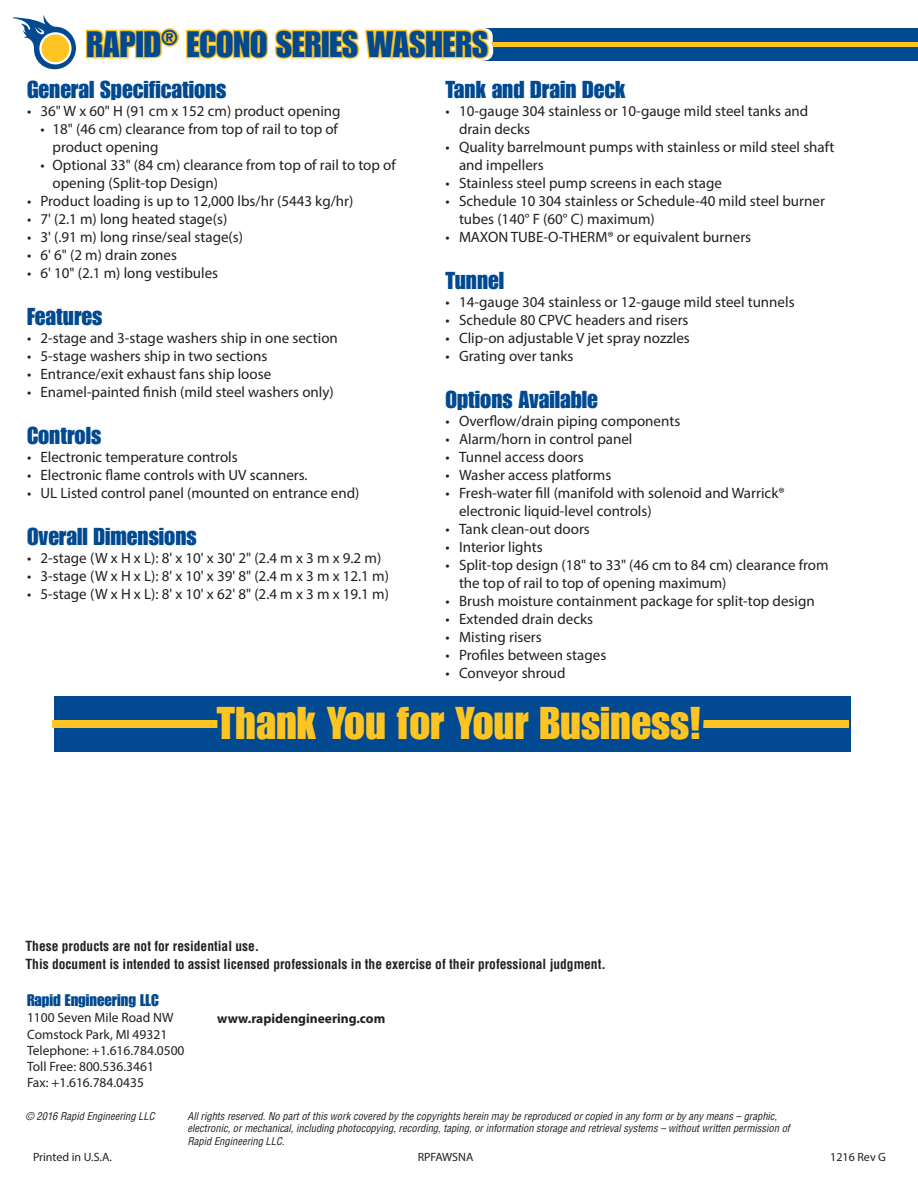
<style>
.page{position:relative;width:918px;height:1188px;background:#fff}
.page>*{position:absolute;margin:0;border:0;box-sizing:border-box;transform-origin:0 0}
.t1{font:45px "Impact LT Std";color:#fec422}
.t2{font:36px "Impact LT Std";color:#014990}
.t3{font:24px "Impact LT Std";color:#014990}
.t4{font:16.5px "Impact LT Std";color:#014990}
.t5{font:15px/18px "Myriad Pro";color:#231f20}
.t6{font:700 condensed 13.65px/18px "Helvetica LT Std";color:#231f20}
.t7{font:13.5px/16.2px "Myriad Pro";color:#231f20}
.t8{font:700 13.5px "Myriad Pro";color:#231f20}
.t9{font:12px "Myriad Pro";color:#231f20}
.t10{font:italic condensed 10.5px/12.6px "Helvetica LT Std";color:#231f20}
</style>
<div class="page">
<div style="left:483px;top:28px;width:435px;height:33px;background:#014990"></div>
<hr style="left:485px;top:42px;width:433px;height:4px;background:#fec422">
<svg style="left:13px;top:15px;width:63px;height:54px"></svg>
<svg style="left:85px;top:28px;width:411px;height:33px"></svg>
<div style="left:54px;top:696px;width:796px;height:56px;background:#014990"></div>
<div style="left:52px;top:720px;width:797px;height:8px;background:#fec422"></div>
<div style="left:217px;top:720px;width:487px;height:8px;background:#014990"></div>
<h2 class="t2" style="left:87px;top:23px;width:403px">RAPID<sup>®</sup> ECONO SERIES WASHERS</h2>
<h3 class="t3" style="left:27px;top:76px;width:201px">General Specifications</h3>
<p class="t5" style="left:27px;top:102px;width:315px">• 36" W x 60" H (91 cm x 152 cm) product opening</p>
<p class="t5" style="left:52px;top:120px;width:287px;text-indent:-12px">• 18" (46 cm) clearance from top of rail to top of product opening</p>
<p class="t5" style="left:52px;top:156px;width:345px;text-indent:-12px">• Optional 33" (84 cm) clearance from top of rail to top of opening (Split-top Design)</p>
<p class="t5" style="left:27px;top:192px;width:328px">• Product loading is up to 12,000 lbs/hr (5443 kg/hr)</p>
<p class="t5" style="left:27px;top:210px;width:202px">• 7' (2.1 m) long heated stage(s)</p>
<p class="t5" style="left:27px;top:228px;width:218px">• 3' (.91 m) long rinse/seal stage(s)</p>
<p class="t5" style="left:27px;top:246px;width:152px">• 6' 6" (2 m) drain zones</p>
<p class="t5" style="left:27px;top:264px;width:193px">• 6' 10" (2.1 m) long vestibules</p>
<h3 class="t3" style="left:27px;top:303px;width:77px">Features</h3>
<p class="t5" style="left:27px;top:329px;width:312px">• 2-stage and 3-stage washers ship in one section</p>
<p class="t5" style="left:27px;top:347px;width:242px">• 5-stage washers ship in two sections</p>
<p class="t5" style="left:27px;top:365px;width:246px">• Entrance/exit exhaust fans ship loose</p>
<p class="t5" style="left:27px;top:383px;width:308px">• Enamel-painted finish (mild steel washers only)</p>
<h3 class="t3" style="left:27px;top:421px;width:76px">Controls</h3>
<p class="t5" style="left:27px;top:448px;width:212px">• Electronic temperature controls</p>
<p class="t5" style="left:27px;top:466px;width:282px">• Electronic flame controls with UV scanners.</p>
<p class="t5" style="left:27px;top:484px;width:334px">• UL Listed control panel (mounted on entrance end)</p>
<h3 class="t3" style="left:27px;top:522px;width:171px">Overall Dimensions</h3>
<p class="t5" style="left:27px;top:548px;width:356px">• 2-stage (W x H x L): 8' x 10' x 30' 2" (2.4 m x 3 m x 9.2 m)</p>
<p class="t5" style="left:27px;top:566px;width:363px">• 3-stage (W x H x L): 8' x 10' x 39' 8" (2.4 m x 3 m x 12.1 m)</p>
<p class="t5" style="left:27px;top:584px;width:363px">• 5-stage (W x H x L): 8' x 10' x 62' 8" (2.4 m x 3 m x 19.1 m)</p>
<h3 class="t3" style="left:446px;top:76px;width:181px">Tank and Drain Deck</h3>
<p class="t5" style="left:459px;top:102px;width:351px;text-indent:-14px">• 10-gauge 304 stainless or 10-gauge mild steel tanks and drain decks</p>
<p class="t5" style="left:459px;top:138px;width:377px;text-indent:-14px">• Quality barrelmount pumps with stainless or mild steel shaft and impellers</p>
<p class="t5" style="left:446px;top:174px;width:278px">• Stainless steel pump screens in each stage</p>
<p class="t5" style="left:459px;top:192px;width:367px;text-indent:-14px">• Schedule 10 304 stainless or Schedule-40 mild steel burner tubes (140° F (60° C) maximum)</p>
<p class="t5" style="left:446px;top:228px;width:307px">• MAXON TUBE-O-THERM® or equivalent burners</p>
<h3 class="t3" style="left:446px;top:267px;width:60px">Tunnel</h3>
<p class="t5" style="left:446px;top:293px;width:351px">• 14-gauge 304 stainless or 12-gauge mild steel tunnels</p>
<p class="t5" style="left:446px;top:311px;width:245px">• Schedule 80 CPVC headers and risers</p>
<p class="t5" style="left:446px;top:329px;width:246px">• Clip-on adjustable V jet spray nozzles</p>
<p class="t5" style="left:446px;top:347px;width:129px">• Grating over tanks</p>
<h3 class="t3" style="left:446px;top:385px;width:154px">Options Available</h3>
<p class="t5" style="left:446px;top:412px;width:236px">• Overflow/drain piping components</p>
<p class="t5" style="left:446px;top:430px;width:189px">• Alarm/horn in control panel</p>
<p class="t5" style="left:446px;top:448px;width:140px">• Tunnel access doors</p>
<p class="t5" style="left:446px;top:466px;width:167px">• Washer access platforms</p>
<p class="t5" style="left:459px;top:484px;width:327px;text-indent:-14px">• Fresh-water fill (manifold with solenoid and Warrick® electronic liquid-level controls)</p>
<p class="t5" style="left:446px;top:520px;width:146px">• Tank clean-out doors</p>
<p class="t5" style="left:446px;top:538px;width:99px">• Interior lights</p>
<p class="t5" style="left:459px;top:556px;width:371px;text-indent:-14px">• Split-top design (18" to 33" (46 cm to 84 cm) clearance from the top of rail to top of opening maximum)</p>
<p class="t5" style="left:446px;top:592px;width:371px">• Brush moisture containment package for split-top design</p>
<p class="t5" style="left:446px;top:610px;width:149px">• Extended drain decks</p>
<p class="t5" style="left:446px;top:628px;width:98px">• Misting risers</p>
<p class="t5" style="left:446px;top:646px;width:162px">• Profiles between stages</p>
<p class="t5" style="left:446px;top:664px;width:122px">• Conveyor shroud</p>
<h1 class="t1" style="left:217px;top:697px;width:486px">Thank You for Your Business!</h1>
<p class="t6" style="left:26px;top:937px;width:582px">These products are not for residential use.<br>This document is intended to assist licensed professionals in the exercise of their professional judgment.</p>
<p class="t4" style="left:27px;top:991px;width:133px">Rapid Engineering LLC</p>
<p class="t7" style="left:27px;top:1010px;width:159px">1100 Seven Mile Road NW<br>Comstock Park, MI 49321<br>Telephone: +1.616.784.0500<br>Toll Free: 800.536.3461<br>Fax: +1.616.784.0435</p>
<p class="t8" style="left:217px;top:1009px;width:170px">www.rapidengineering.com</p>
<p class="t10" style="left:26px;top:1110px;width:131px">© 2016 Rapid Engineering LLC</p>
<p class="t10" style="left:188px;top:1110px;width:604px">All rights reserved. No part of this work covered by the copyrights herein may be reproduced or copied in any form or by any means – graphic, electronic, or mechanical, including photocopying, recording, taping, or information storage and retrieval systems – without written permission of<br>Rapid Engineering LLC.</p>
<p class="t9" style="left:33px;top:1149px;width:80px">Printed in U.S.A.</p>
<p class="t9" style="left:418px;top:1149px;width:57px">RPFAWSNA</p>
<p class="t9" style="left:830px;top:1149px;width:57px">1216 Rev G</p>
</div>
